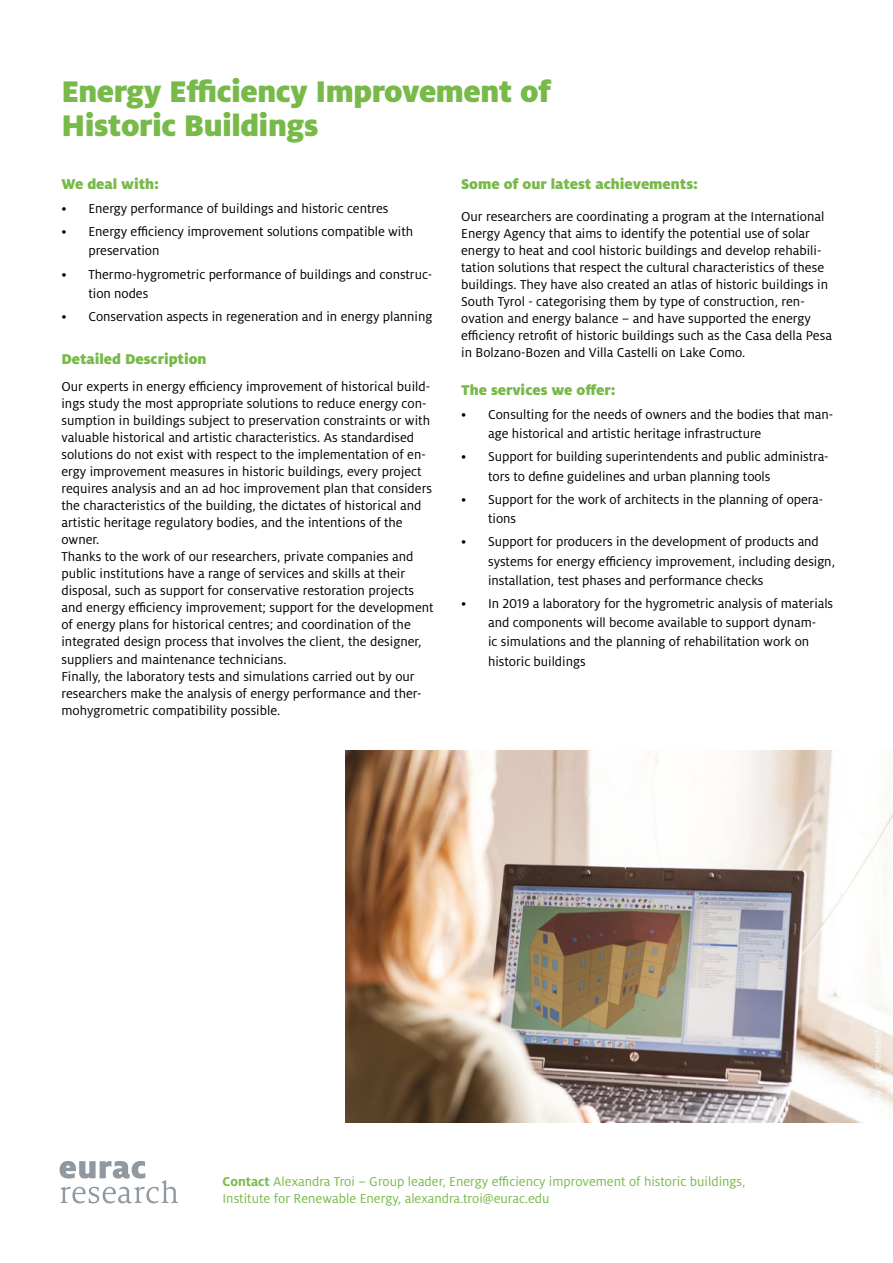
<style>
.page{position:relative;width:893px;height:1263px;background:#fff}
.page>*{position:absolute;margin:0;border:0;box-sizing:border-box;transform-origin:0 0}
.t1{font:900 33px/34px "Milo Pro";letter-spacing:-.015em;color:#78ba49}
.t2{font:900 15.75px "Milo Pro";letter-spacing:-.005em;color:#78ba49}
.t3{font:14.25px/17px "Milo Pro";color:#000}
.t4{font:14.25px/17px "Milo Pro";color:#78ba49}
.s1{font-weight:700}
</style>
<div class="page">
<img style="left:346px;top:750px;width:547px;height:372px">
<svg style="left:60px;top:1161px;width:118px;height:42px"></svg>
<h1 class="t1" style="left:61px;top:74px;width:491px">Energy Efficiency Improvement of<br>Historic Buildings</h1>
<p class="t2" style="left:61px;top:175px;width:99px">We deal with:</p>
<p class="t3" style="left:61px;top:200px;width:328px">• Energy performance of buildings and historic centres</p>
<p class="t3" style="left:88px;top:222px;width:326px;line-height:19.2px;text-indent:-27px">• Energy efficiency improvement solutions compatible with preservation</p>
<p class="t3" style="left:88px;top:265px;width:345px;line-height:19.2px;text-indent:-27px">• Thermo-hygrometric performance of buildings and construc&shy;tion nodes</p>
<p class="t3" style="left:61px;top:308px;width:372px">• Conservation aspects in regeneration and in energy planning</p>
<p class="t2" style="left:61px;top:349px;width:147px">Detailed Description</p>
<p class="t3" style="left:61px;top:378px;width:374px">Our experts in energy efficiency improvement of historical build&shy;ings study the most appropriate solutions to reduce energy con&shy;sumption in buildings subject to preservation constraints or with valuable historical and artistic characteristics. As standardised solutions do not exist with respect to the implementation of en&shy;ergy improvement measures in historic buildings, every project requires analysis and an ad hoc improvement plan that considers the characteristics of the building, the dictates of historical and artistic heritage regulatory bodies, and the intentions of the owner.<br>Thanks to the work of our researchers, private companies and public institutions have a range of services and skills at their disposal, such as support for conservative restoration projects and energy efficiency improvement; support for the development of energy plans for historical centres; and coordination of the integrated design process that involves the client, the designer, suppliers and maintenance technicians.<br>Finally, the laboratory tests and simulations carried out by our researchers make the analysis of energy performance and ther&shy;mohygrometric compatibility possible.</p>
<p class="t2" style="left:461px;top:175px;width:238px">Some of our latest achievements:</p>
<p class="t3" style="left:461px;top:208px;width:372px">Our researchers are coordinating a program at the International Energy Agency that aims to identify the potential use of solar energy to heat and cool historic buildings and develop rehabili&shy;tation solutions that respect the cultural characteristics of these buildings. They have also created an atlas of historic buildings in South Tyrol - categorising them by type of construction, ren&shy;ovation and energy balance – and have supported the energy efficiency retrofit of historic buildings such as the Casa della Pesa in Bolzano-Bozen and Villa Castelli on Lake Como.</p>
<p class="t2" style="left:461px;top:381px;width:156px">The services we offer:</p>
<p class="t3" style="left:488px;top:405px;width:346px;line-height:19.2px;text-indent:-27px">• Consulting for the needs of owners and the bodies that man&shy;age historical and artistic heritage infrastructure</p>
<p class="t3" style="left:488px;top:447px;width:342px;line-height:19.2px;text-indent:-27px">• Support for building superintendents and public administra&shy;tors to define guidelines and urban planning tools</p>
<p class="t3" style="left:488px;top:490px;width:337px;line-height:19.2px;text-indent:-27px">• Support for the work of architects in the planning of opera&shy;tions</p>
<p class="t3" style="left:488px;top:532px;width:348px;line-height:19.2px;text-indent:-27px">• Support for producers in the development of products and systems for energy efficiency improvement, including design, installation, test phases and performance checks</p>
<p class="t3" style="left:488px;top:594px;width:347px;line-height:19.2px;text-indent:-27px">• In 2019 a laboratory for the hygrometric analysis of materials and components will become available to support dynam-<br>ic simulations and the planning of rehabilitation work on historic buildings</p>
<p class="t4" style="left:223px;top:1173px;width:525px"><span class="s1">Contact</span> Alexandra Troi – Group leader, Energy efficiency improvement of historic buildings,<br>Institute for Renewable Energy, alexandra.troi@eurac.edu</p>
</div>
